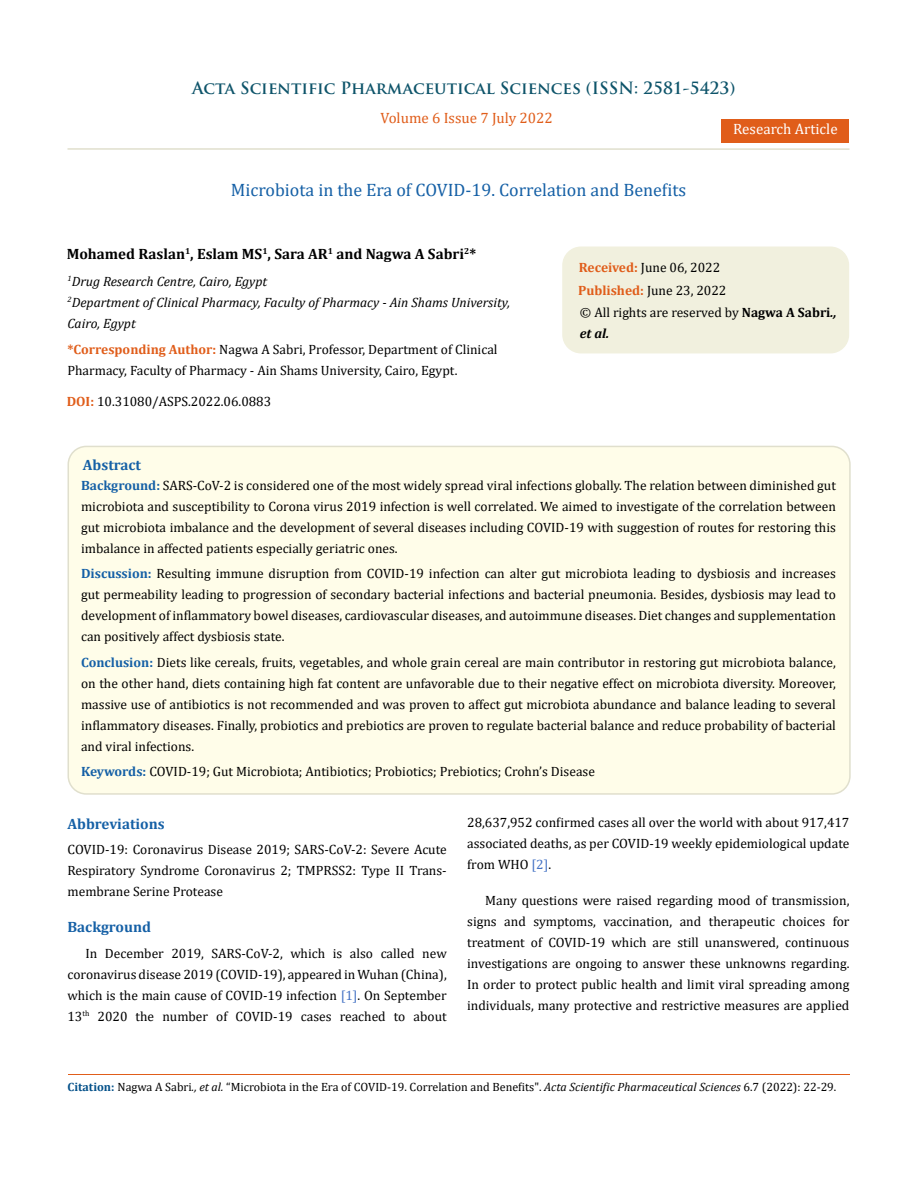
<style>
.page{position:relative;width:917px;height:1188px;background:#fff}
.page>*{position:absolute;margin:0;border:0;box-sizing:border-box;transform-origin:0 0}
.t1{font:18px "Cambria";color:#1560a6}
.t2{font:700 16.5px "Trajan Pro";color:#0e546a}
.t3{font:700 15px "Cambria";color:#000}
.t4{font:700 15px "Cambria";color:#1560a6}
.t5{font:15px "Cambria";color:#e05d1a}
.t6{font:15px "Cambria";color:#fff}
.t7{font:13.5px/21px "Cambria";color:#000;text-align:justify}
.t8{font:italic 13.5px/21px "Cambria";color:#000}
.t9{font:12px "Cambria";color:#000}
.s1{font-weight:700;color:#e05d1a}
.s2{font-weight:700}
.s3{font-weight:700;font-style:italic}
.s4{font-weight:700;color:#1560a6}
.s5{color:#4472c4}
.s6{font-weight:700;color:#035089}
.s7{font-style:italic}
</style>
<div class="page">
<div style="left:721px;top:119px;width:128px;height:23px;background:#e05d1a"></div>
<div style="left:563px;top:247px;width:285px;height:106px;background:#f1f0de;border-radius:18px"></div>
<div style="left:562px;top:247px;width:287px;height:106px;border:2px solid #f1f0de;border-radius:18px"></div>
<div style="left:68px;top:446px;width:781px;height:348px;background:#fffde9;border-radius:18px"></div>
<div style="left:67px;top:446px;width:783px;height:349px;border:2px solid #e0dfcd;border-radius:18px"></div>
<hr style="left:68px;top:1075px;width:781px;height:1px;background:#e05d1a">
<hr style="left:67px;top:148px;width:782px;height:2px;background:#e0dfcd">
<p class="t2" style="left:192px;top:77px;width:545px">Acta Scientific Pharmaceutical Sciences (ISSN: 2581-5423)</p>
<p class="t5" style="left:380px;top:109px;width:174px">Volume 6 Issue 7 July 2022</p>
<p class="t6" style="left:733px;top:120px;width:106px">Research Article</p>
<h1 class="t1" style="left:231px;top:180px;width:457px">Microbiota in the Era of COVID-19. Correlation and Benefits</h1>
<p class="t3" style="left:67px;top:243px;width:411px">Mohamed Raslan<sup>1</sup>, Eslam MS<sup>1</sup>, Sara AR<sup>1</sup> and Nagwa A Sabri<sup>2</sup>*</p>
<p class="t8" style="left:67px;top:270px;width:444px"><sup>1</sup>Drug Research Centre, Cairo, Egypt<br><sup>2</sup>Department of Clinical Pharmacy, Faculty of Pharmacy - Ain Shams University,<br>Cairo, Egypt</p>
<p class="t7" style="left:67px;top:339px;width:431px"><span class="s1">*Corresponding Author:</span> Nagwa A Sabri, Professor, Department of Clinical<br>Pharmacy, Faculty of Pharmacy - Ain Shams University, Cairo, Egypt.</p>
<p class="t7" style="left:67px;top:390px;width:206px"><span class="s1">DOI:</span> 10.31080/ASPS.2022.06.0883</p>
<p class="t7" style="left:578px;top:256px;width:150px;line-height:23px"><span class="s1">Received:</span> June 06, 2022<br><span class="s1">Published:</span> June 23, 2022</p>
<p class="t7" style="left:580px;top:301px;width:258px">© All rights are reserved by <span class="s2">Nagwa A Sabri</span><span class="s3">., et al.</span></p>
<p class="t4" style="left:83px;top:454px;width:60px">Abstract</p>
<p class="t7" style="left:81px;top:474px;width:756px"><span class="s4">Background:</span> SARS-CoV-2 is considered one of the most widely spread viral infections globally. The relation between diminished gut microbiota and susceptibility to Corona virus 2019 infection is well correlated. We aimed to investigate of the correlation between gut microbiota imbalance and the development of several diseases including COVID-19 with suggestion of routes for restoring this imbalance in affected patients especially geriatric ones.</p>
<p class="t7" style="left:81px;top:563px;width:756px"><span class="s4">Discussion:</span> Resulting immune disruption from COVID-19 infection can alter gut microbiota leading to dysbiosis and increases gut permeability leading to progression of secondary bacterial infections and bacterial pneumonia. Besides, dysbiosis may lead to development of inflammatory bowel diseases, cardiovascular diseases, and autoimmune diseases. Diet changes and supplementation can positively affect dysbiosis state.</p>
<p class="t7" style="left:81px;top:651px;width:756px"><span class="s4">Conclusion:</span> Diets like cereals, fruits, vegetables, and whole grain cereal are main contributor in restoring gut microbiota balance, on the other hand, diets containing high fat content are unfavorable due to their negative effect on microbiota diversity. Moreover, massive use of antibiotics is not recommended and was proven to affect gut microbiota abundance and balance leading to several inflammatory diseases. Finally, probiotics and prebiotics are proven to regulate bacterial balance and reduce probability of bacterial and viral infections.</p>
<p class="t7" style="left:81px;top:761px;width:515px"><span class="s4">Keywords:</span> COVID-19; Gut Microbiota; Antibiotics; Probiotics; Prebiotics; Crohn’s Disease</p>
<p class="t4" style="left:67px;top:813px;width:99px">Abbreviations</p>
<p class="t7" style="left:67px;top:839px;width:381px">COVID-19: Coronavirus Disease 2019; SARS-CoV-2: Severe Acute Respiratory Syndrome Coronavirus 2; TMPRSS2: Type II Trans&shy;membrane Serine Protease</p>
<p class="t4" style="left:67px;top:916px;width:85px">Background</p>
<p class="t7" style="left:67px;top:942px;width:381px;text-indent:18px">In December 2019, SARS-CoV-2, which is also called new coronavirus disease 2019 (COVID-19), appeared in Wuhan (China), which is the main cause of COVID-19 infection <span class="s5">[1]</span>. On September 13<sup>th</sup> 2020 the number of COVID-19 cases reached to about</p>
<p class="t7" style="left:467px;top:812px;width:384px">28,637,952 confirmed cases all over the world with about 917,417 associated deaths, as per COVID-19 weekly epidemiological update from WHO <span class="s5">[2]</span>.</p>
<p class="t7" style="left:467px;top:890px;width:384px;text-indent:18px">Many questions were raised regarding mood of transmission, signs and symptoms, vaccination, and therapeutic choices for treatment of COVID-19 which are still unanswered, continuous investigations are ongoing to answer these unknowns regarding.<br>In order to protect public health and limit viral spreading among individuals, many protective and restrictive measures are applied</p>
<p class="t9" style="left:68px;top:1080px;width:770px"><span class="s6">Citation:</span> Nagwa A Sabri<span class="s7">., et al.</span> “Microbiota in the Era of COVID-19. Correlation and Benefits". <span class="s7">Acta Scientific Pharmaceutical Sciences</span> 6.7 (2022): 22-29.</p>
</div>
